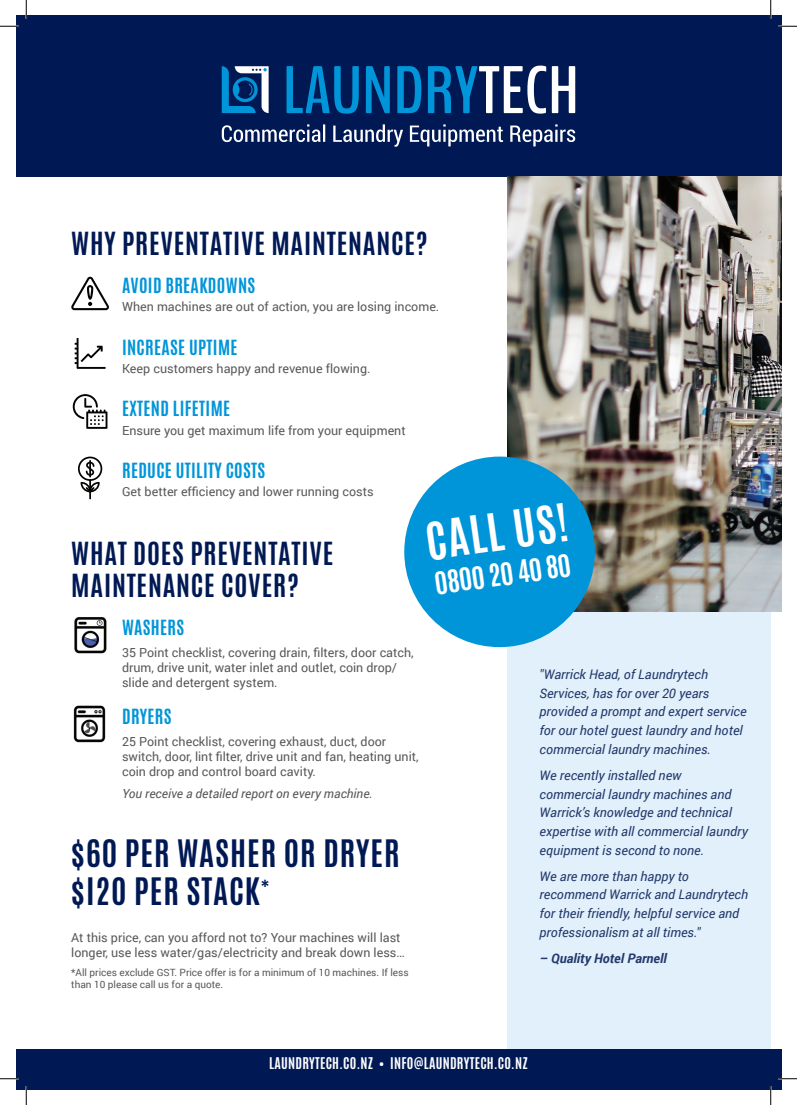
<style>
.page{position:relative;width:797px;height:1105px;background:#fff}
.page>*{position:absolute;margin:0;border:0;box-sizing:border-box;transform-origin:0 0}
.Body_Charcoal_Left{font:700 43.75px "Antonio";color:#fff}
.t1{font:700 31.62px "Antonio";letter-spacing:.03em;color:#001954}
.t2{font:700 26.62px/32px "Antonio";letter-spacing:.03em;color:#001954}
.Body_Charcoal_Left-2{font:700 26.25px "Antonio";color:#fff}
.t3{font:700 17.5px "Antonio";letter-spacing:.02em;color:#0095d9}
.Body_Charcoal_Left-3{font:700 13.5px "Antonio";letter-spacing:.02em;color:#fff}
.t4{font:italic 13.12px/18.8px "Roboto";color:#23396c}
.t5{font:italic 700 13.12px "Roboto";color:#23396c}
.Body_Charcoal_Left-4{font:12.5px/15px "Roboto";color:#57585a}
.Body_White{font:12.5px "Roboto";color:#57585a}
.Body_Charcoal_Left-5{font:italic 12.5px "Roboto";color:#57585a}
.Small_Print{font:10px/12px "Roboto";color:#57585a}
</style>
<div class="page">
<div style="left:507px;top:177px;width:263px;height:902px;background:#e1f0fa"></div>
<div style="left:16px;top:16px;width:765px;height:161px;background:#001954"></div>
<div style="left:16px;top:1049px;width:765px;height:40px;background:#001954"></div>
<svg style="left:222px;top:66px;width:46px;height:47px"></svg>
<svg style="left:286px;top:66px;width:289px;height:48px"></svg>
<svg style="left:222px;top:124px;width:353px;height:23px"></svg>
<img style="left:73px;top:705px;width:33px;height:37px">
<img style="left:74px;top:617px;width:33px;height:37px">
<img style="left:507px;top:177px;width:274px;height:434px">
<div style="left:404px;top:457px;width:191px;height:190px;background:#0095d9;border-radius:50%"></div>
<svg style="left:71px;top:277px;width:38px;height:33px"></svg>
<svg style="left:75px;top:338px;width:31px;height:31px"></svg>
<svg style="left:73px;top:394px;width:34px;height:35px"></svg>
<hr style="left:89px;top:479px;width:2px;height:20px;background:#040503">
<svg style="left:78px;top:457px;width:24px;height:35px"></svg>
<svg style="left:0;top:25px;width:19px;height:2px"></svg>
<svg style="left:778px;top:25px;width:19px;height:2px"></svg>
<svg style="left:0;top:1078px;width:19px;height:1px"></svg>
<svg style="left:778px;top:1078px;width:19px;height:1px"></svg>
<svg style="left:25px;top:0;width:2px;height:19px"></svg>
<svg style="left:25px;top:1086px;width:2px;height:19px"></svg>
<svg style="left:770px;top:0;width:1px;height:19px"></svg>
<svg style="left:770px;top:1086px;width:1px;height:19px"></svg>
<h2 class="t2" style="left:71px;top:228px;width:357px">WHY PREVENTATIVE MAINTENANCE?</h2>
<h3 class="t3" style="left:122px;top:272px;width:135px">AVOID BREAKDOWNS</h3>
<p class="Body_White" style="left:122px;top:298px;width:319px">When machines are out of action, you are losing income.</p>
<h3 class="t3" style="left:122px;top:334px;width:117px">INCREASE UPTIME</h3>
<p class="Body_White" style="left:122px;top:360px;width:250px">Keep customers happy and revenue flowing.</p>
<h3 class="t3" style="left:122px;top:395px;width:109px">EXTEND LIFETIME</h3>
<p class="Body_White" style="left:122px;top:421px;width:285px">Ensure you get maximum life from your equipment</p>
<h3 class="t3" style="left:122px;top:457px;width:145px">REDUCE UTILITY COSTS</h3>
<p class="Body_White" style="left:122px;top:483px;width:253px">Get better efficiency and lower running costs</p>
<h2 class="t2" style="left:71px;top:538px;width:263px">WHAT DOES PREVENTATIVE<br>MAINTENANCE COVER?</h2>
<p class="Body_Charcoal_Left" style="left:421px;top:509px;width:144px;rotate:-8deg">CALL US!</p>
<p class="Body_Charcoal_Left-2" style="left:432px;top:564px;width:139px;rotate:-8deg">0800 20 40 80</p>
<h3 class="t3" style="left:122px;top:614px;width:64px">WASHERS</h3>
<p class="Body_Charcoal_Left-4" style="left:122px;top:645px;width:293px">35 Point checklist, covering drain, filters, door catch, drum, drive unit, water inlet and outlet, coin drop/ slide and detergent system.</p>
<h3 class="t3" style="left:122px;top:703px;width:51px">DRYERS</h3>
<p class="Body_Charcoal_Left-4" style="left:122px;top:733px;width:298px">25 Point checklist, covering exhaust, duct, door switch, door, lint filter, drive unit and fan, heating unit, coin drop and control board cavity.</p>
<p class="Body_Charcoal_Left-5" style="left:122px;top:784px;width:252px">You receive a detailed report on every machine.</p>
<h2 class="t1" style="left:71px;top:830px;width:330px">$60 PER WASHER OR DRYER</h2>
<h2 class="t1" style="left:71px;top:868px;width:200px">$I2O PER STACK<sup>*</sup></h2>
<p class="Body_Charcoal_Left-4" style="left:71px;top:930px;width:335px">At this price, can you afford not to? Your machines will last longer, use less water/gas/electricity and break down less…</p>
<p class="Small_Print" style="left:71px;top:966px;width:339px">*All prices exclude GST. Price offer is for a minimum of 10 machines. If less than 10 please call us for a quote.</p>
<p class="t4" style="left:539px;top:664px;width:209px">"Warrick Head, of Laundrytech Services, has for over 20 years provided a prompt and expert service for our hotel guest laundry and hotel commercial laundry machines.</p>
<p class="t4" style="left:539px;top:765px;width:210px">We recently installed new commercial laundry machines and<br>Warrick’s knowledge and technical expertise with all commercial laundry equipment is second to none.</p>
<p class="t4" style="left:539px;top:866px;width:210px">We are more than happy to recommend Warrick and Laundrytech for their friendly, helpful service and professionalism at all times."</p>
<p class="t5" style="left:539px;top:949px;width:129px">– Quality Hotel Parnell</p>
<p class="Body_Charcoal_Left-3" style="left:269px;top:1053px;width:260px">LAUNDRYTECH.CO.NZ • INFO@LAUNDRYTECH.CO.NZ</p>
</div>
